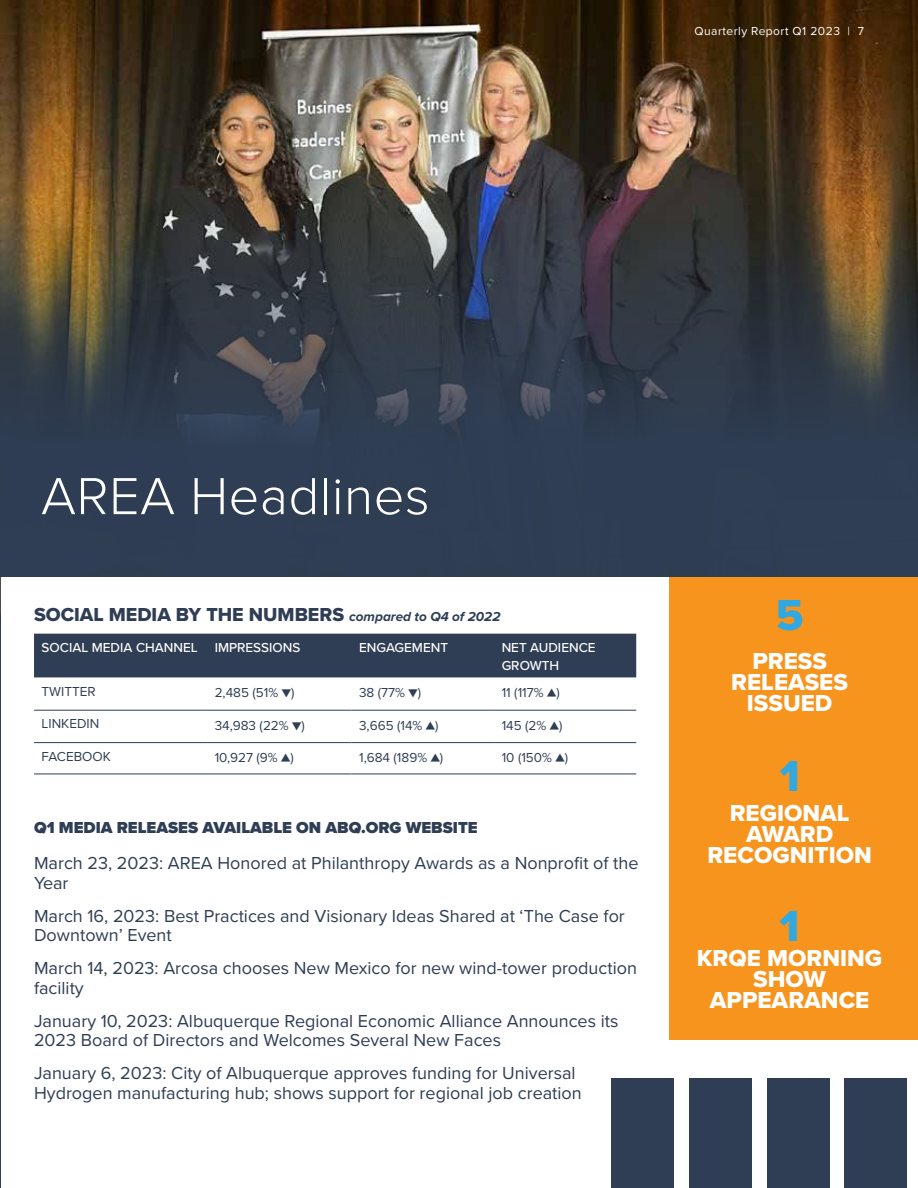
<style>
.page{position:relative;width:918px;height:1188px;background:#fff}
.page>*{position:absolute;margin:0;border:0;box-sizing:border-box;transform-origin:0 0}
.t1{font:300 54px "Proxima Nova";letter-spacing:.01em;color:#fff}
.t2{font:45px "Proxima Nova Extrabld";color:#31a9e0}
.t3{font:24px/21px "Proxima Nova Extrabld";color:#fff;text-align:center}
.t4{font:19.5px "Proxima Nova Extrabld";color:#2f3e54}
.t5{font:18px/19.5px "Proxima Nova";color:#2f3e54}
.t6{font:900 16.5px "Proxima Nova";color:#2f3e54}
.t7{font:13.5px "Proxima Nova";color:#2f3e54}
.t8{font:500 13.5px/18px "Proxima Nova";color:#fff}
.t9{font:12px "Proxima Nova";letter-spacing:.04em;color:#fff}
.s1{font-family:"Proxima Nova";font-weight:700;font-style:italic;font-size:13.5px}
.s2{font-size:15px}
</style>
<div class="page">
<div style="left:670px;top:576px;width:248px;height:464px;background:#f7941e"></div>
<img style="left:0;top:576px;width:1px;height:38px">
<div style="left:611px;top:1078px;width:63px;height:110px;background:#2f3e54"></div>
<div style="left:689px;top:1078px;width:63px;height:110px;background:#2f3e54"></div>
<div style="left:767px;top:1078px;width:62px;height:110px;background:#2f3e54"></div>
<div style="left:845px;top:1078px;width:62px;height:110px;background:#2f3e54"></div>
<img style="left:0;top:0;width:918px;height:576px">
<div style="left:34px;top:634px;width:602px;height:43px;background:#2f3e54"></div>
<hr style="left:34px;top:710px;width:173px;height:1px;background:#2f3e54">
<hr style="left:207px;top:710px;width:145px;height:1px;background:#2f3e54">
<hr style="left:352px;top:710px;width:142px;height:1px;background:#2f3e54">
<hr style="left:494px;top:710px;width:142px;height:1px;background:#2f3e54">
<hr style="left:34px;top:742px;width:173px;height:1px;background:#2f3e54">
<hr style="left:207px;top:742px;width:145px;height:1px;background:#2f3e54">
<hr style="left:352px;top:742px;width:142px;height:1px;background:#2f3e54">
<hr style="left:494px;top:742px;width:142px;height:1px;background:#2f3e54">
<hr style="left:34px;top:774px;width:173px;height:1px;background:#2f3e54">
<hr style="left:207px;top:774px;width:145px;height:1px;background:#2f3e54">
<hr style="left:352px;top:774px;width:142px;height:1px;background:#2f3e54">
<hr style="left:494px;top:774px;width:142px;height:1px;background:#2f3e54">
<p class="t9" style="left:694px;top:22px;width:171px">Quarterly Report Q1 2023 | 7</p>
<h1 class="t1" style="left:41px;top:456px;width:390px">AREA Headlines</h1>
<p class="t4" style="left:34px;top:600px;width:468px">SOCIAL MEDIA BY THE NUMBERS <span class="s1">compared to Q4 of 2022</span></p>
<p class="t8" style="left:42px;top:638px;width:158px">SOCIAL MEDIA CHANNEL</p>
<p class="t8" style="left:215px;top:638px;width:87px">IMPRESSIONS</p>
<p class="t8" style="left:359px;top:638px;width:91px">ENGAGEMENT</p>
<p class="t8" style="left:502px;top:638px;width:95px">NET AUDIENCE<br>GROWTH</p>
<p class="t7" style="left:42px;top:681px;width:56px">TWITTER</p>
<p class="t7" style="left:215px;top:682px;width:81px">2,485 (51% <span class="s2">▼</span>)</p>
<p class="t7" style="left:359px;top:682px;width:64px">38 (77% <span class="s2">▼</span>)</p>
<p class="t7" style="left:502px;top:682px;width:60px">11 (117% <span class="s2">▲</span>)</p>
<p class="t7" style="left:42px;top:714px;width:59px">LINKEDIN</p>
<p class="t7" style="left:215px;top:715px;width:92px">34,983 (22% <span class="s2">▼</span>)</p>
<p class="t7" style="left:359px;top:715px;width:81px">3,665 (14% <span class="s2">▲</span>)</p>
<p class="t7" style="left:502px;top:715px;width:62px">145 (2% <span class="s2">▲</span>)</p>
<p class="t7" style="left:42px;top:746px;width:71px">FACEBOOK</p>
<p class="t7" style="left:215px;top:747px;width:81px">10,927 (9% <span class="s2">▲</span>)</p>
<p class="t7" style="left:359px;top:747px;width:86px">1,684 (189% <span class="s2">▲</span>)</p>
<p class="t7" style="left:502px;top:747px;width:68px">10 (150% <span class="s2">▲</span>)</p>
<p class="t6" style="left:34px;top:815px;width:445px">Q1 MEDIA RELEASES AVAILABLE ON ABQ.ORG WEBSITE</p>
<p class="t5" style="left:34px;top:853px;width:606px">March 23, 2023: AREA Honored at Philanthropy Awards as a Nonprofit of the<br>Year</p>
<p class="t5" style="left:34px;top:905px;width:592px">March 16, 2023: Best Practices and Visionary Ideas Shared at ‘The Case for<br>Downtown’ Event</p>
<p class="t5" style="left:34px;top:958px;width:604px">March 14, 2023: Arcosa chooses New Mexico for new wind-tower production facility</p>
<p class="t5" style="left:34px;top:1010px;width:586px">January 10, 2023: Albuquerque Regional Economic Alliance Announces its<br>2023 Board of Directors and Welcomes Several New Faces</p>
<p class="t5" style="left:34px;top:1063px;width:549px">January 6, 2023: City of Albuquerque approves funding for Universal<br>Hydrogen manufacturing hub; shows support for regional job creation</p>
<h2 class="t2" style="left:776px;top:581px;width:29px">5</h2>
<h3 class="t3" style="left:731px;top:650px;width:118px">PRESS<br>RELEASES<br>ISSUED</h3>
<h2 class="t2" style="left:780px;top:743px;width:22px">1</h2>
<h3 class="t3" style="left:707px;top:802px;width:166px">REGIONAL<br>AWARD<br>RECOGNITION</h3>
<h2 class="t2" style="left:780px;top:892px;width:22px">1</h2>
<h3 class="t3" style="left:697px;top:947px;width:187px">KRQE MORNING<br>SHOW<br>APPEARANCE</h3>
</div>
